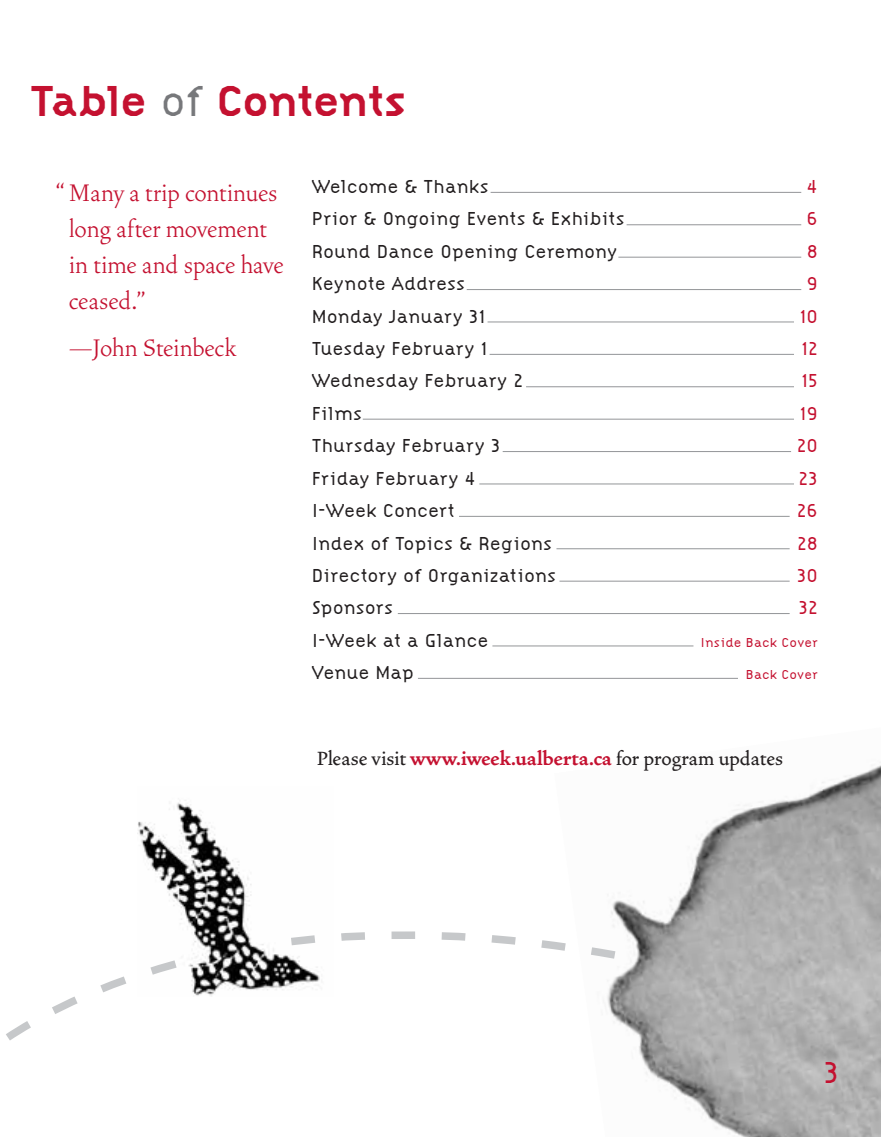
<style>
.page{position:relative;width:881px;height:1137px;background:#fff}
.page>*{position:absolute;margin:0;border:0;box-sizing:border-box;transform-origin:0 0}
.t1{font:700 45px "Simplex";letter-spacing:-.015em;color:#c41130}
.t2{font:700 31.5px "Simplex";color:#c41130}
.t3{font:300 30px/36px "Vendetta";letter-spacing:-.01em;color:#c41130}
.t4{font:500 24px "Vendetta";color:#231f20}
.t5{font:300 19.5px "Simplex";letter-spacing:-.005em;color:#231f20}
.t6{font:300 19.5px "Simplex";letter-spacing:-.005em;color:#c41130}
.t7{font:300 13.5px "Simplex";letter-spacing:.015em;color:#c41130}
.s1{font-weight:300;color:#77787b}
.s2{font-weight:700;color:#c41130}
</style>
<div class="page">
<img style="left:138px;top:800px;width:182px;height:196px">
<svg style="left:6px;top:955px;width:175px;height:86px"></svg>
<img style="left:607px;top:765px;width:273px;height:372px">
<hr style="left:490px;top:192px;width:310px;height:1px;background:#939598">
<hr style="left:626px;top:224px;width:174px;height:1px;background:#939598">
<hr style="left:618px;top:257px;width:182px;height:1px;background:#939598">
<hr style="left:466px;top:289px;width:334px;height:1px;background:#939598">
<hr style="left:487px;top:322px;width:306px;height:1px;background:#939598">
<hr style="left:489px;top:354px;width:304px;height:1px;background:#939598">
<hr style="left:525px;top:386px;width:268px;height:1px;background:#939598">
<hr style="left:362px;top:419px;width:431px;height:1px;background:#939598">
<hr style="left:502px;top:451px;width:288px;height:1px;background:#939598">
<hr style="left:479px;top:484px;width:314px;height:1px;background:#939598">
<hr style="left:459px;top:516px;width:330px;height:1px;background:#939598">
<hr style="left:556px;top:548px;width:233px;height:1px;background:#939598">
<hr style="left:559px;top:581px;width:230px;height:1px;background:#939598">
<hr style="left:397px;top:613px;width:392px;height:1px;background:#939598">
<hr style="left:492px;top:645px;width:201px;height:1px;background:#939598">
<hr style="left:417px;top:678px;width:320px;height:1px;background:#939598">
<svg style="left:286px;top:931px;width:333px;height:32px"></svg>
<h1 class="t1" style="left:30px;top:84px;width:377px">Table <span class="s1">of</span> Contents</h1>
<h3 class="t3" style="left:69px;top:175px;width:216px;text-indent:-14px">“ Many a trip continues long after movement in time and space have ceased.”</h3>
<h3 class="t3" style="left:69px;top:330px;width:169px">—John Steinbeck</h3>
<p class="t5" style="left:311px;top:179px;width:178px">Welcome &amp; Thanks</p>
<p class="t6" style="left:806px;top:179px;width:13px">4</p>
<p class="t5" style="left:311px;top:211px;width:314px">Prior &amp; Ongoing Events &amp; Exhibits</p>
<p class="t6" style="left:806px;top:211px;width:13px">6</p>
<p class="t5" style="left:311px;top:244px;width:307px">Round Dance Opening Ceremony</p>
<p class="t6" style="left:806px;top:244px;width:13px">8</p>
<p class="t5" style="left:311px;top:276px;width:155px">Keynote Address</p>
<p class="t6" style="left:806px;top:276px;width:13px">9</p>
<p class="t5" style="left:311px;top:309px;width:175px">Monday January 31</p>
<p class="t6" style="left:799px;top:309px;width:20px">10</p>
<p class="t5" style="left:311px;top:341px;width:177px">Tuesday February 1</p>
<p class="t6" style="left:800px;top:341px;width:18px">12</p>
<p class="t5" style="left:311px;top:373px;width:213px">Wednesday February 2</p>
<p class="t6" style="left:800px;top:373px;width:18px">15</p>
<p class="t5" style="left:311px;top:406px;width:52px">Films</p>
<p class="t6" style="left:799px;top:406px;width:20px">19</p>
<p class="t5" style="left:311px;top:438px;width:190px">Thursday February 3</p>
<p class="t6" style="left:796px;top:438px;width:23px">20</p>
<p class="t5" style="left:311px;top:471px;width:165px">Friday February 4</p>
<p class="t6" style="left:797px;top:471px;width:21px">23</p>
<p class="t5" style="left:311px;top:503px;width:145px">I-Week Concert</p>
<p class="t6" style="left:796px;top:503px;width:23px">26</p>
<p class="t5" style="left:311px;top:535px;width:242px">Index of Topics &amp; Regions</p>
<p class="t6" style="left:796px;top:535px;width:22px">28</p>
<p class="t5" style="left:311px;top:568px;width:246px">Directory of Organizations</p>
<p class="t6" style="left:796px;top:568px;width:22px">30</p>
<p class="t5" style="left:311px;top:600px;width:83px">Sponsors</p>
<p class="t6" style="left:798px;top:600px;width:21px">32</p>
<p class="t5" style="left:311px;top:633px;width:178px">I-Week at a Glance</p>
<p class="t7" style="left:700px;top:637px;width:119px">Inside Back Cover</p>
<p class="t5" style="left:311px;top:665px;width:104px">Venue Map</p>
<p class="t7" style="left:745px;top:669px;width:74px">Back Cover</p>
<p class="t4" style="left:317px;top:747px;width:467px">Please visit <span class="s2">www.iweek.ualberta.ca</span> for program updates</p>
<h2 class="t2" style="left:823px;top:1060px;width:17px">3</h2>
</div>
